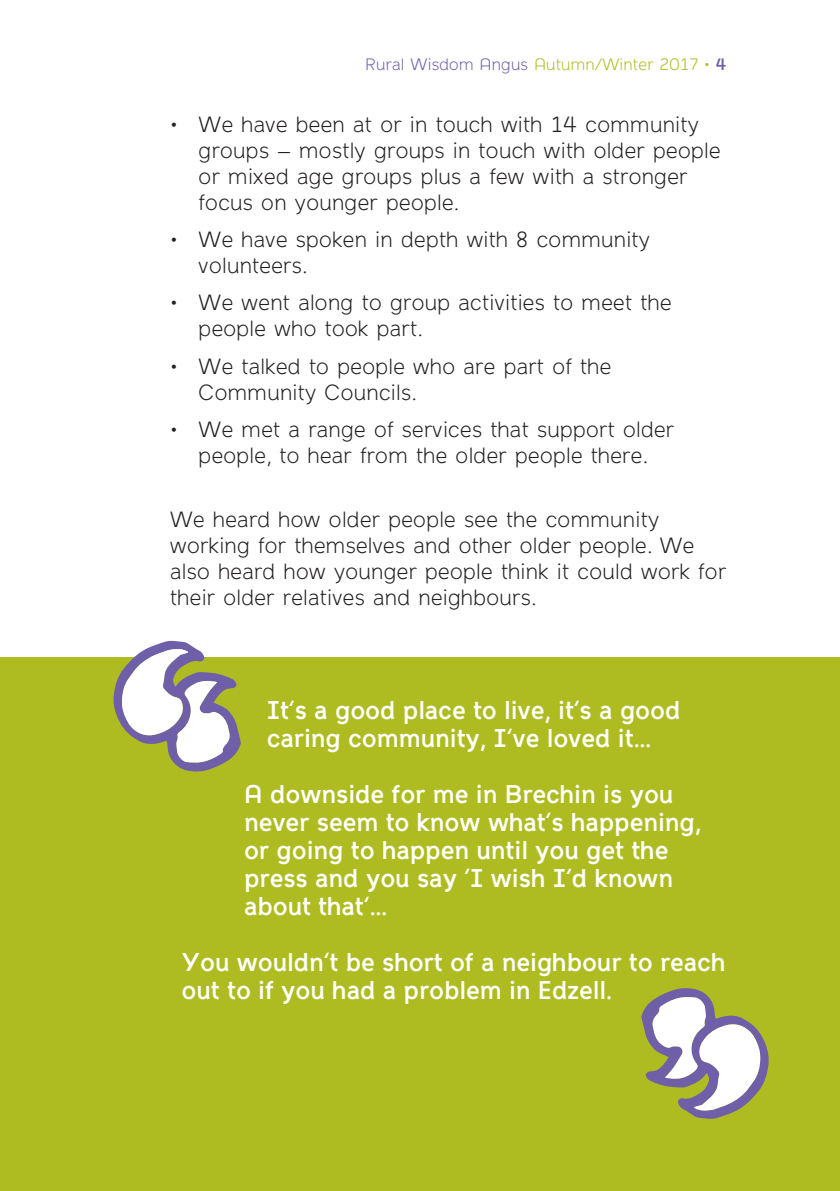
<style>
.page{position:relative;width:840px;height:1191px;background:#fff}
.page>*{position:absolute;margin:0;border:0;box-sizing:border-box;transform-origin:0 0}
.quotes{font:700 28px/28px "Cifra";color:#fff}
.text{font:300 24px/26px "Cifra";color:#231f20}
.t1{font:300 18px "Cifra";color:#aebc21}
.s1{color:#6f5fa9}
.s2{font-weight:700;color:#6f5fa9}
</style>
<div class="page">
<div style="left:0;top:658px;width:839px;height:533px;background:#aebc21"></div>
<svg style="left:113px;top:640px;width:128px;height:132px"></svg>
<svg style="left:641px;top:988px;width:128px;height:131px"></svg>
<p class="t1" style="left:365px;top:55px;width:362px"><span class="s1">Rural Wisdom Angus</span> Autumn/Winter 2017 • <span class="s2">4</span></p>
<p class="text" style="left:198px;top:111px;width:523px;text-indent:-28px">• We have been at or in touch with 14 community groups – mostly groups in touch with older people or mixed age groups plus a few with a stronger focus on younger people.</p>
<p class="text" style="left:198px;top:226px;width:453px;text-indent:-28px">• We have spoken in depth with 8 community volunteers.</p>
<p class="text" style="left:198px;top:290px;width:474px;text-indent:-28px">• We went along to group activities to meet the people who took part.</p>
<p class="text" style="left:198px;top:353px;width:414px;text-indent:-28px">• We talked to people who are part of the<br>Community Councils.</p>
<p class="text" style="left:170px;top:416px;width:505px;text-align:center">• We met a range of services that support older people, to hear from the older people there.</p>
<p class="text" style="left:170px;top:506px;width:557px">We heard how older people see the community working for themselves and other older people. We also heard how younger people think it could work for their older relatives and neighbours.</p>
<p class="quotes" style="left:266px;top:695px;width:415px">It’s a good place to live, it’s a good caring community, I’ve loved it…</p>
<p class="quotes" style="left:244px;top:779px;width:458px">A downside for me in Brechin is you never seem to know what’s happening, or going to happen until you get the press and you say ‘I wish I’d known about that’…</p>
<p class="quotes" style="left:181px;top:947px;width:545px">You wouldn’t be short of a neighbour to reach out to if you had a problem in Edzell.</p>
</div>
